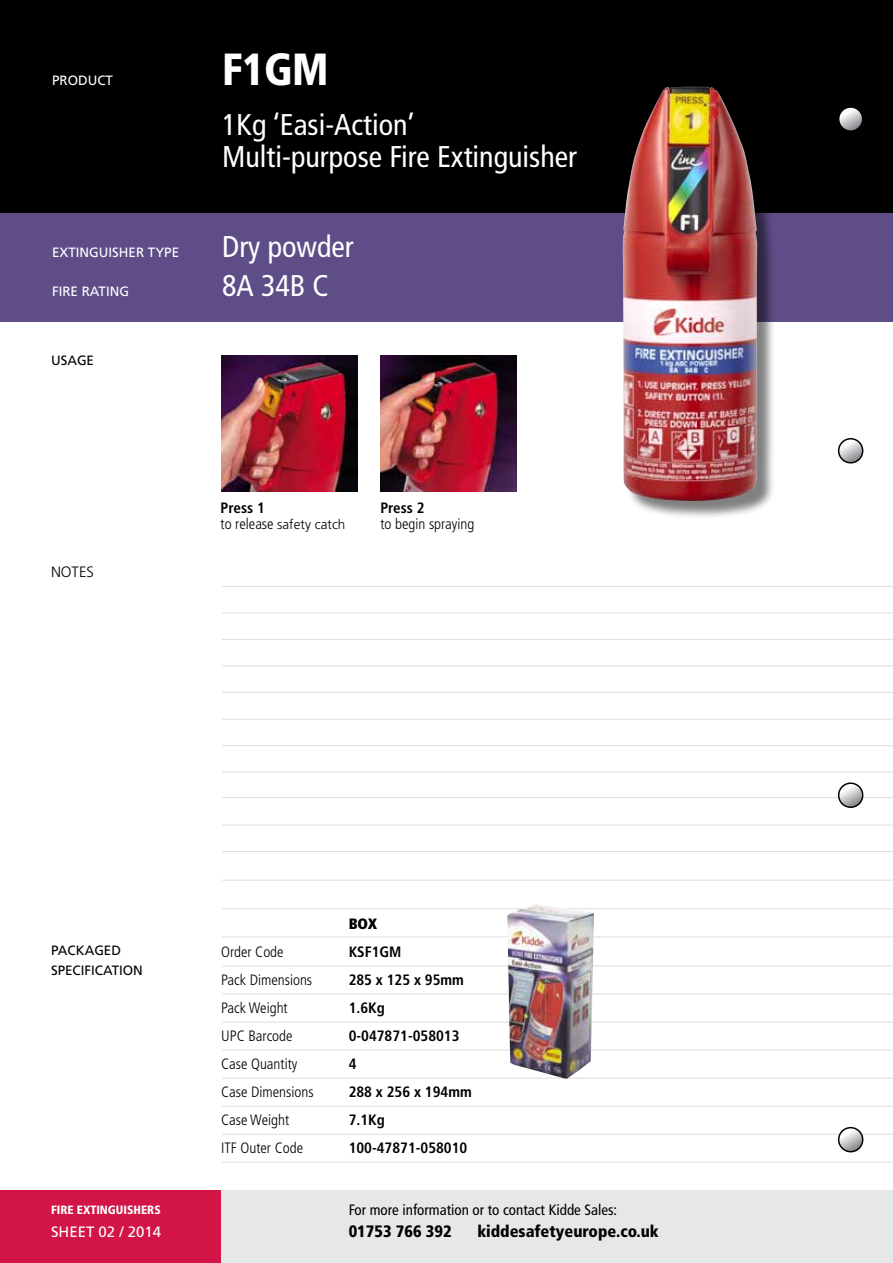
<style>
.page{position:relative;width:893px;height:1263px;background:#fff}
.page>*{position:absolute;margin:0;border:0;box-sizing:border-box;transform-origin:0 0}
.t1{font:900 condensed 45px "Frutiger";color:#fff;scale:.95 1}
.t2{font:condensed 30px/31.5px "Frutiger";color:#fff}
.t3{font:900 condensed 16.5px "Frutiger";color:#000}
.t4{font:300 condensed 15px "Frutiger";color:#000}
.t5{font:700 condensed 15px "Frutiger";color:#000}
.t6{font:condensed 15px "Frutiger";color:#000}
.t7{font:15px "Frutiger";color:#fff}
.t8{font:300 15px "Frutiger";color:#000}
.t9{font:900 condensed 15px "Frutiger";color:#000}
.t10{font:13.5px "Frutiger";color:#fff}
.t11{font:13.5px/19.2px "Frutiger";color:#000}
.t12{font:300 13.5px "Frutiger";color:#000}
.t13{font:900 condensed 12px "Frutiger";color:#fff}
.s1{font-stretch:condensed;font-size:15px}
</style>
<div class="page">
<div style="left:0;top:1191px;width:221px;height:72px;background:#d31245"></div>
<div style="left:0;top:212px;width:893px;height:110px;background:#5f4d88"></div>
<div style="left:0;top:0;width:893px;height:213px;background:#000"></div>
<hr style="left:222px;top:745px;width:671px;height:1px;background:#dcddde">
<hr style="left:222px;top:965px;width:671px;height:1px;background:#dcddde">
<hr style="left:222px;top:936px;width:671px;height:1px;background:#dcddde">
<hr style="left:222px;top:586px;width:671px;height:1px;background:#dcddde">
<hr style="left:222px;top:772px;width:671px;height:1px;background:#dcddde">
<hr style="left:222px;top:993px;width:671px;height:1px;background:#dcddde">
<hr style="left:222px;top:612px;width:671px;height:1px;background:#dcddde">
<hr style="left:222px;top:797px;width:671px;height:1px;background:#dcddde">
<hr style="left:222px;top:1022px;width:671px;height:1px;background:#dcddde">
<hr style="left:222px;top:665px;width:671px;height:1px;background:#dcddde">
<hr style="left:222px;top:851px;width:671px;height:1px;background:#dcddde">
<hr style="left:222px;top:1078px;width:671px;height:1px;background:#dcddde">
<hr style="left:222px;top:639px;width:671px;height:1px;background:#dcddde">
<hr style="left:222px;top:825px;width:671px;height:1px;background:#dcddde">
<hr style="left:222px;top:1050px;width:671px;height:1px;background:#dcddde">
<hr style="left:222px;top:719px;width:671px;height:1px;background:#dcddde">
<hr style="left:222px;top:692px;width:671px;height:1px;background:#dcddde">
<hr style="left:222px;top:880px;width:671px;height:1px;background:#dcddde">
<hr style="left:222px;top:1106px;width:671px;height:1px;background:#dcddde">
<hr style="left:222px;top:1162px;width:671px;height:1px;background:#dcddde">
<hr style="left:222px;top:908px;width:671px;height:1px;background:#dcddde">
<hr style="left:222px;top:1134px;width:671px;height:1px;background:#dcddde">
<div style="left:221px;top:1191px;width:672px;height:72px;background:#e6e7e8"></div>
<div style="left:625px;top:89px;width:151px;height:431px;background:#000;opacity:.5"></div>
<img style="left:623px;top:87px;width:134px;height:414px">
<img style="left:507px;top:904px;width:87px;height:175px">
<img style="left:222px;top:355px;width:136px;height:136px">
<img style="left:380px;top:355px;width:137px;height:136px">
<svg style="left:839px;top:107px;width:24px;height:24px"></svg>
<div style="left:838px;top:106px;width:25px;height:26px;border:2px solid #000;border-radius:50%"></div>
<svg style="left:839px;top:439px;width:24px;height:24px"></svg>
<div style="left:838px;top:438px;width:25px;height:25px;border:2px solid #000;border-radius:50%"></div>
<svg style="left:839px;top:783px;width:24px;height:24px"></svg>
<div style="left:838px;top:782px;width:25px;height:26px;border:2px solid #000;border-radius:50%"></div>
<svg style="left:839px;top:1128px;width:24px;height:24px"></svg>
<div style="left:838px;top:1127px;width:25px;height:25px;border:2px solid #000;border-radius:50%"></div>
<p class="t10" style="left:52px;top:72px;width:62px">PRODUCT</p>
<p class="t10" style="left:52px;top:244px;width:129px">EXTINGUISHER TYPE</p>
<h1 class="t1" style="left:222px;top:42px;width:114px">F1GM</h1>
<h2 class="t2" style="left:222px;top:109px;width:356px">1Kg ‘Easi-Action’<br>Multi-purpose Fire Extinguisher</h2>
<h2 class="t2" style="left:222px;top:231px;width:133px">Dry powder</h2>
<p class="t10" style="left:52px;top:283px;width:78px">FIRE RATING</p>
<h2 class="t2" style="left:222px;top:270px;width:108px">8A 34B C</h2>
<p class="t11" style="left:51px;top:351px;width:45px">USAGE</p>
<p class="t8" style="left:51px;top:563px;width:44px">NOTES</p>
<p class="t5" style="left:221px;top:499px;width:46px">Press 1</p>
<p class="t12" style="left:221px;top:517px;width:126px"><span class="s1">to release</span> safety catch</p>
<p class="t5" style="left:380px;top:499px;width:46px">Press 2</p>
<p class="t4" style="left:380px;top:515px;width:95px">to begin spraying</p>
<p class="t11" style="left:51px;top:941px;width:93px">PACKAGED<br>SPECIFICATION</p>
<p class="t13" style="left:51px;top:1203px;width:111px">FIRE EXTINGUISHERS</p>
<p class="t7" style="left:51px;top:1222px;width:112px">SHEET 02 / 2014</p>
<p class="t9" style="left:349px;top:914px;width:30px">BOX</p>
<p class="t4" style="left:221px;top:943px;width:64px">Order Code</p>
<p class="t5" style="left:349px;top:943px;width:54px">KSF1GM</p>
<p class="t4" style="left:221px;top:971px;width:93px">Pack Dimensions</p>
<p class="t5" style="left:349px;top:971px;width:117px">285 x 125 x 95mm</p>
<p class="t4" style="left:221px;top:999px;width:68px">Pack Weight</p>
<p class="t5" style="left:349px;top:999px;width:38px">1.6Kg</p>
<p class="t4" style="left:221px;top:1027px;width:73px">UPC Barcode</p>
<p class="t5" style="left:349px;top:1027px;width:112px">0-047871-058013</p>
<p class="t4" style="left:221px;top:1055px;width:78px">Case Quantity</p>
<p class="t5" style="left:349px;top:1055px;width:9px">4</p>
<p class="t4" style="left:221px;top:1083px;width:94px">Case Dimensions</p>
<p class="t5" style="left:349px;top:1083px;width:125px">288 x 256 x 194mm</p>
<p class="t4" style="left:221px;top:1111px;width:70px">Case Weight</p>
<p class="t5" style="left:349px;top:1111px;width:38px">7.1Kg</p>
<p class="t4" style="left:221px;top:1139px;width:83px">ITF Outer Code</p>
<p class="t5" style="left:349px;top:1139px;width:120px">100-47871-058010</p>
<p class="t6" style="left:349px;top:1201px;width:270px">For more information or to contact Kidde Sales:</p>
<p class="t3" style="left:349px;top:1221px;width:104px">01753 766 392</p>
<p class="t3" style="left:477px;top:1221px;width:183px">kiddesafetyeurope.co.uk</p>
</div>
